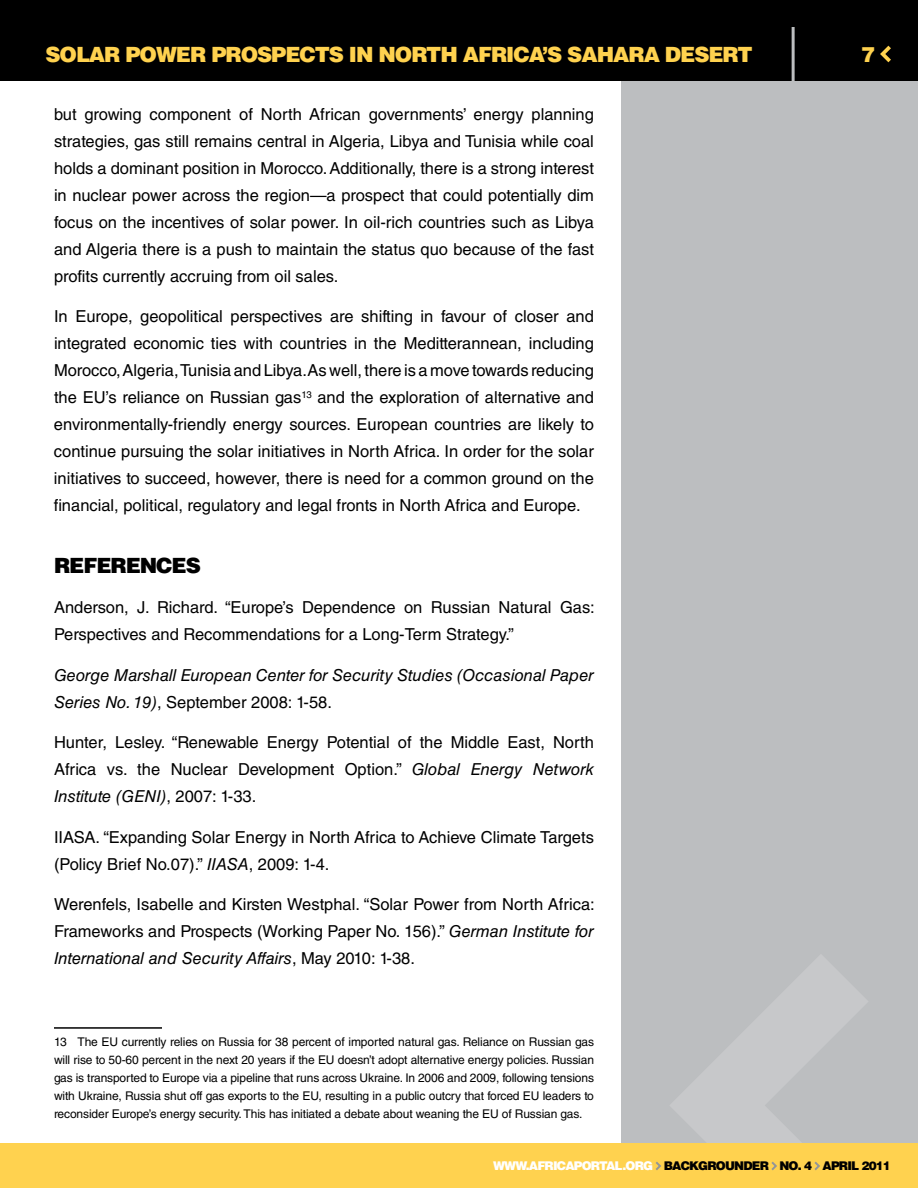
<style>
.page{position:relative;width:918px;height:1188px;background:#fff}
.page>*{position:absolute;margin:0;border:0;box-sizing:border-box;transform-origin:0 0}
.t1{font:900 21px "Helvetica LT Std";letter-spacing:-.05em;color:#ffd24f}
.t2{font:900 21px "Helvetica LT Std";color:#000}
.t3{font:16.5px/27px "Helvetica LT Std";color:#000;text-align:justify}
.t4{font:italic 16.5px/27px "Helvetica LT Std";color:#000}
.t5{font:12px/18px "Helvetica LT Std";letter-spacing:-.01em;color:#000;text-align:justify}
.t6{font:900 12px "Helvetica LT Std";letter-spacing:-.07em;color:#000}
.s1{font-style:normal}
.s2{font-style:italic}
.s3{color:#fff}
</style>
<div class="page">
<div style="left:621px;top:81px;width:297px;height:1107px;background:#bcbec0"></div>
<div style="left:793px;top:0;width:125px;height:81px;background:#000"></div>
<svg style="left:880px;top:46px;width:11px;height:16px"></svg>
<div style="left:0;top:0;width:793px;height:81px;background:#000"></div>
<svg style="left:669px;top:955px;width:200px;height:189px"></svg>
<div style="left:0;top:1144px;width:918px;height:44px;background:#ffd24f"></div>
<svg style="left:656px;top:1162px;width:5px;height:8px"></svg>
<svg style="left:771px;top:1162px;width:6px;height:8px"></svg>
<svg style="left:814px;top:1162px;width:6px;height:8px"></svg>
<hr style="left:792px;top:27px;width:3px;height:54px;background:#bcbec0">
<hr style="left:54px;top:1027px;width:108px;height:2px;background:#000">
<p class="t1" style="left:45px;top:40px;width:709px">SOLAR POWER PROSPECTS IN NORTH AFRICA’S SAHARA DESERT</p>
<p class="t1" style="left:861px;top:41px;width:16px">7</p>
<p class="t3" style="left:54px;top:101px;width:542px">but growing component of North African governments’ energy planning strategies, gas still remains central in Algeria, Libya and Tunisia while coal holds a dominant position in Morocco. Additionally, there is a strong interest in nuclear power across the region—a prospect that could potentially dim focus on the incentives of solar power. In oil-rich countries such as Libya and Algeria there is a push to maintain the status quo because of the fast profits currently accruing from oil sales.</p>
<p class="t3" style="left:54px;top:303px;width:542px">In Europe, geopolitical perspectives are shifting in favour of closer and integrated economic ties with countries in the Meditterannean, including Morocco, Algeria, Tunisia and Libya. As well, there is a move towards reducing the EU’s reliance on Russian gas<sup>13</sup> and the exploration of alternative and environmentally-friendly energy sources. European countries are likely to continue pursuing the solar initiatives in North Africa. In order for the solar initiatives to succeed, however, there is need for a common ground on the financial, political, regulatory and legal fronts in North Africa and Europe.</p>
<p class="t2" style="left:54px;top:552px;width:16px">REFERENCES</p>
<p class="t3" style="left:54px;top:594px;width:542px">Anderson, J. Richard. “Europe’s Dependence on Russian Natural Gas:<br>Perspectives and Recommendations for a Long-Term Strategy.”</p>
<p class="t4" style="left:54px;top:662px;width:542px">George Marshall European Center for Security Studies (Occasional Paper<br>Series No. 19)<span class="s1">, September 2008: 1-58.</span></p>
<p class="t3" style="left:54px;top:729px;width:542px">Hunter, Lesley. “Renewable Energy Potential of the Middle East, North Africa vs. the Nuclear Development Option.” <span class="s2">Global Energy Network Institute (GENI)</span>, 2007: 1-33.</p>
<p class="t3" style="left:54px;top:824px;width:541px">IIASA. “Expanding Solar Energy in North Africa to Achieve Climate Targets (Policy Brief No.07).” <span class="s2">IIASA</span>, 2009: 1-4.</p>
<p class="t3" style="left:54px;top:891px;width:542px">Werenfels, Isabelle and Kirsten Westphal. “Solar Power from North Africa:<br>Frameworks and Prospects (Working Paper No. 156).” <span class="s2">German Institute for International and Security Affairs</span>, May 2010: 1-38.</p>
<p class="t5" style="left:54px;top:1033px;width:542px">13 The EU currently relies on Russia for 38 percent of imported natural gas. Reliance on Russian gas will rise to 50-60 percent in the next 20 years if the EU doesn’t adopt alternative energy policies. Russian gas is transported to Europe via a pipeline that runs across Ukraine. In 2006 and 2009, following tensions with Ukraine, Russia shut off gas exports to the EU, resulting in a public outcry that forced EU leaders to reconsider Europe’s energy security. This has initiated a debate about weaning the EU of Russian gas.</p>
<p class="t6" style="left:493px;top:1158px;width:399px"><span class="s3">WWW.AFRICAPORTAL.ORG</span> BACKGROUNDER NO. 4 APRIL 2011</p>
</div>
